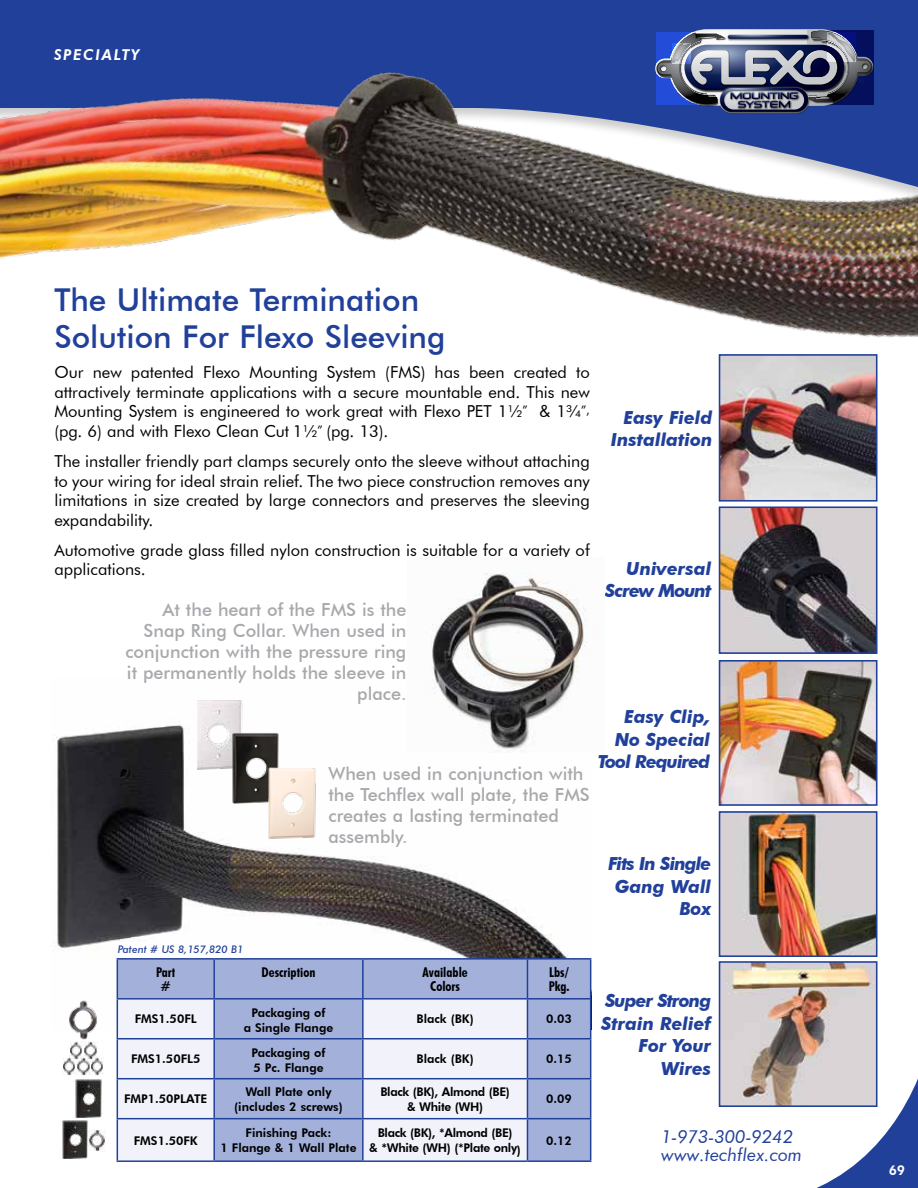
<style>
.page{position:relative;width:918px;height:1188px;background:#fff}
.page>*{position:absolute;margin:0;border:0;box-sizing:border-box;transform-origin:0 0}
.t1{font:500 31.5px/37.5px "Futura BT";color:#21409a}
.t2{font:500 18px/21px "Futura BT";color:#a7a9ac}
.t3{font:italic 700 18px/22.5px "Futura BT";color:#21409a;text-align:right}
.t4{font:italic 18px/18px "Futura BT";color:#21409a}
.t5{font:italic 700 18px/22.5px "Futura BT";letter-spacing:-.05em;color:#21409a;text-align:right}
.t6{font:italic 700 18px/22.5px "Futura BT";letter-spacing:-.025em;color:#21409a;text-align:right}
.t7{font:16.5px/19.5px "Futura BT";color:#000;text-align:justify}
.t8{font:italic 800 15px "Futura BT";letter-spacing:.1em;color:#fff}
.t9{font:700 condensed 13.5px/13.5px "Futura BT";color:#000;text-align:center}
.t10{font:800 13.5px "Futura BT";color:#fff}
.t11{font:800 12px/15px "Futura BT";color:#000;text-align:center}
.t12{font:800 12px/15px "Futura BT";letter-spacing:-.025em;color:#000;text-align:center}
.t13{font:italic 500 10.5px "Futura BT";color:#21409a}
</style>
<div class="page">
<div style="left:0;top:0;width:918px;height:58px;background:#21409a"></div>
<img style="left:0;top:58px;width:918px;height:320px">
<img style="left:722px;top:663px;width:153px;height:140px">
<div style="left:719px;top:660px;width:159px;height:146px;border:2px solid #21409a"></div>
<img style="left:722px;top:814px;width:153px;height:140px">
<div style="left:719px;top:811px;width:159px;height:146px;border:2px solid #21409a"></div>
<img style="left:722px;top:509px;width:153px;height:142px">
<div style="left:719px;top:506px;width:159px;height:148px;border:2px solid #21409a"></div>
<img style="left:722px;top:357px;width:152px;height:142px">
<div style="left:719px;top:354px;width:158px;height:148px;border:2px solid #21409a"></div>
<img style="left:722px;top:964px;width:153px;height:140px">
<div style="left:719px;top:961px;width:159px;height:146px;border:2px solid #21409a"></div>
<img style="left:53px;top:700px;width:515px;height:329px">
<img style="left:407px;top:572px;width:179px;height:180px">
<div style="left:118px;top:960px;width:472px;height:38px;background:#a3b1da"></div>
<svg style="left:118px;top:1000px;width:409px;height:160px;fill:#f2f3fa"></svg>
<div style="left:528px;top:1000px;width:62px;height:160px;background:#a3b1da"></div>
<hr style="left:117px;top:958px;width:97px;height:2px;background:#21409a">
<hr style="left:117px;top:960px;width:1px;height:38px;background:#21409a">
<hr style="left:117px;top:998px;width:97px;height:2px;background:#21409a">
<hr style="left:117px;top:1000px;width:1px;height:38px;background:#21409a">
<hr style="left:117px;top:1038px;width:97px;height:2px;background:#21409a">
<hr style="left:117px;top:1040px;width:1px;height:38px;background:#21409a">
<hr style="left:117px;top:1078px;width:97px;height:1px;background:#21409a">
<hr style="left:117px;top:1079px;width:1px;height:39px;background:#21409a">
<hr style="left:117px;top:1118px;width:97px;height:1px;background:#21409a">
<hr style="left:117px;top:1119px;width:1px;height:41px;background:#21409a">
<hr style="left:117px;top:1160px;width:97px;height:2px;background:#21409a">
<hr style="left:214px;top:958px;width:149px;height:2px;background:#21409a">
<hr style="left:213px;top:960px;width:2px;height:38px;background:#21409a">
<hr style="left:363px;top:958px;width:164px;height:2px;background:#21409a">
<hr style="left:362px;top:960px;width:2px;height:38px;background:#21409a">
<hr style="left:527px;top:958px;width:64px;height:2px;background:#21409a">
<hr style="left:527px;top:960px;width:1px;height:38px;background:#21409a">
<hr style="left:590px;top:960px;width:1px;height:38px;background:#21409a">
<hr style="left:214px;top:998px;width:149px;height:2px;background:#21409a">
<hr style="left:213px;top:1000px;width:2px;height:38px;background:#21409a">
<hr style="left:363px;top:998px;width:164px;height:2px;background:#21409a">
<hr style="left:362px;top:1000px;width:2px;height:38px;background:#21409a">
<hr style="left:527px;top:998px;width:64px;height:2px;background:#21409a">
<hr style="left:527px;top:1000px;width:1px;height:38px;background:#21409a">
<hr style="left:590px;top:1000px;width:1px;height:38px;background:#21409a">
<hr style="left:214px;top:1038px;width:149px;height:2px;background:#21409a">
<hr style="left:213px;top:1040px;width:2px;height:38px;background:#21409a">
<hr style="left:363px;top:1038px;width:164px;height:2px;background:#21409a">
<hr style="left:362px;top:1040px;width:2px;height:38px;background:#21409a">
<hr style="left:527px;top:1038px;width:64px;height:2px;background:#21409a">
<hr style="left:527px;top:1040px;width:1px;height:38px;background:#21409a">
<hr style="left:590px;top:1040px;width:1px;height:38px;background:#21409a">
<hr style="left:214px;top:1078px;width:149px;height:1px;background:#21409a">
<hr style="left:213px;top:1079px;width:2px;height:39px;background:#21409a">
<hr style="left:363px;top:1078px;width:164px;height:1px;background:#21409a">
<hr style="left:362px;top:1079px;width:2px;height:39px;background:#21409a">
<hr style="left:527px;top:1078px;width:64px;height:1px;background:#21409a">
<hr style="left:527px;top:1079px;width:1px;height:39px;background:#21409a">
<hr style="left:590px;top:1079px;width:1px;height:39px;background:#21409a">
<hr style="left:214px;top:1118px;width:149px;height:1px;background:#21409a">
<hr style="left:213px;top:1119px;width:2px;height:41px;background:#21409a">
<hr style="left:363px;top:1118px;width:164px;height:1px;background:#21409a">
<hr style="left:362px;top:1119px;width:2px;height:41px;background:#21409a">
<hr style="left:527px;top:1118px;width:64px;height:1px;background:#21409a">
<hr style="left:527px;top:1119px;width:1px;height:41px;background:#21409a">
<hr style="left:590px;top:1119px;width:1px;height:41px;background:#21409a">
<hr style="left:214px;top:1160px;width:149px;height:2px;background:#21409a">
<hr style="left:363px;top:1160px;width:164px;height:2px;background:#21409a">
<hr style="left:527px;top:1160px;width:64px;height:2px;background:#21409a">
<img style="left:197px;top:701px;width:45px;height:70px">
<img style="left:231px;top:730px;width:48px;height:74px">
<img style="left:268px;top:767px;width:50px;height:76px">
<img style="left:62px;top:1120px;width:26px;height:39px">
<img style="left:68px;top:999px;width:31px;height:41px">
<img style="left:69px;top:1042px;width:13px;height:16px">
<img style="left:84px;top:1042px;width:13px;height:16px">
<img style="left:63px;top:1058px;width:40px;height:17px">
<img style="left:89px;top:1129px;width:16px;height:22px">
<img style="left:719px;top:113px;width:92px;height:2px">
<img style="left:646px;top:52px;width:9px;height:34px">
<img style="left:873px;top:50px;width:5px;height:34px">
<svg style="left:655px;top:29px;width:218px;height:84px;background:#606a8e"></svg>
<img style="left:726px;top:34px;width:85px;height:7px">
<svg style="left:728px;top:35px;width:80px;height:4px"></svg>
<img style="left:75px;top:1078px;width:27px;height:40px">
<svg style="left:771px;top:1037px;width:147px;height:151px"></svg>
<p class="t8" style="left:54px;top:45px;width:87px">SPECIALTY</p>
<h1 class="t1" style="left:54px;top:280px;width:393px">The Ultimate Termination<br>Solution For Flexo Sleeving</h1>
<p class="t7" style="left:54px;top:363px;width:537px">Our new patented Flexo Mounting System (FMS) has been created to attractively terminate applications with a secure mountable end. This new Mounting System is engineered to work great with Flexo PET 1½<sup>”</sup> &amp; 1¾<sup>”, </sup>(pg. 6) and with Flexo Clean Cut 1½<sup>”</sup> (pg. 13).</p>
<p class="t7" style="left:54px;top:451px;width:537px">The installer friendly part clamps securely onto the sleeve without attaching to your wiring for ideal strain relief. The two piece construction removes any limitations in size created by large connectors and preserves the sleeving expandability.</p>
<p class="t7" style="left:54px;top:540px;width:537px">Automotive grade glass filled nylon construction is suitable for a variety of applications.</p>
<p class="t2" style="left:125px;top:599px;width:283px;text-align:right">At the heart of the FMS is the<br>Snap Ring Collar. When used in conjunction with the pressure ring it permanently holds the sleeve in place.</p>
<p class="t2" style="left:328px;top:763px;width:263px">When used in conjunction with the Techflex wall plate, the FMS creates a lasting terminated assembly.</p>
<p class="t3" style="left:611px;top:406px;width:103px">Easy Field<br>Installation</p>
<p class="t6" style="left:605px;top:557px;width:108px">Universal<br>Screw Mount</p>
<p class="t3" style="left:598px;top:705px;width:114px">Easy Clip,<br>No Special<br>Tool Required</p>
<p class="t5" style="left:608px;top:852px;width:105px">Fits In Single<br>Gang Wall<br>Box</p>
<p class="t13" style="left:118px;top:943px;width:127px">Patent # US 8,157,820 B1</p>
<p class="t9" style="left:156px;top:966px;width:21px">Part #</p>
<p class="t9" style="left:262px;top:966px;width:55px">Description</p>
<p class="t9" style="left:423px;top:966px;width:47px">Available<br>Colors</p>
<p class="t9" style="left:549px;top:966px;width:22px;text-align:left">Lbs/<br>Pkg.</p>
<p class="t11" style="left:135px;top:1011px;width:63px">FMS1.50FL</p>
<p class="t11" style="left:244px;top:1005px;width:91px">Packaging of<br>a Single Flange</p>
<p class="t11" style="left:417px;top:1011px;width:59px">Black (BK)</p>
<p class="t11" style="left:546px;top:1011px;width:27px">0.03</p>
<p class="t11" style="left:131px;top:1051px;width:71px">FMS1.50FL5</p>
<p class="t11" style="left:251px;top:1045px;width:76px;text-align:left">Packaging of<br>5 Pc. Flange</p>
<p class="t11" style="left:417px;top:1051px;width:59px">Black (BK)</p>
<p class="t11" style="left:546px;top:1051px;width:27px">0.15</p>
<p class="t11" style="left:124px;top:1091px;width:85px">FMP1.50PLATE</p>
<p class="t11" style="left:234px;top:1084px;width:110px">Wall Plate only (includes 2 screws)</p>
<p class="t12" style="left:380px;top:1084px;width:131px">Black (BK), Almond (BE) &amp; White (WH)</p>
<p class="t11" style="left:546px;top:1091px;width:27px">0.09</p>
<p class="t11" style="left:134px;top:1133px;width:65px">FMS1.50FK</p>
<p class="t11" style="left:220px;top:1125px;width:138px">Finishing Pack:<br>1 Flange &amp; 1 Wall Plate</p>
<p class="t12" style="left:369px;top:1125px;width:153px">Black (BK), *Almond (BE)<br>&amp; *White (WH) (*Plate only)</p>
<p class="t11" style="left:546px;top:1133px;width:27px">0.12</p>
<p class="t3" style="left:601px;top:990px;width:112px">Super Strong<br>Strain Relief<br>For Your<br>Wires</p>
<p class="t4" style="left:661px;top:1127px;width:142px">1-973-300-9242 www.techflex.com</p>
<p class="t10" style="left:889px;top:1161px;width:18px">69</p>
</div>
